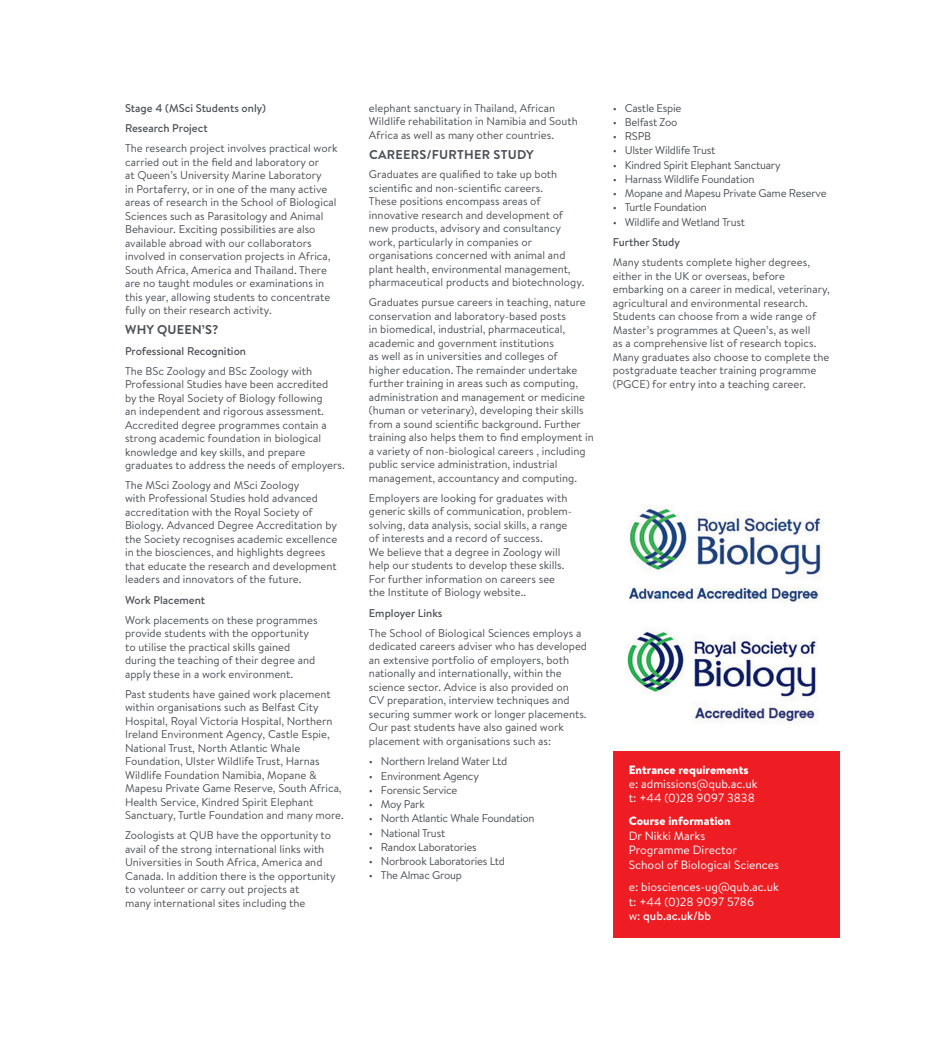
<style>
.page{position:relative;width:935px;height:1041px;background:#fff}
.page>*{position:absolute;margin:0;border:0;box-sizing:border-box;transform-origin:0 0}
.Subhead{font:700 12.75px "Brandon Text";letter-spacing:.02em;color:#4b5157}
.DB_Contact_1{font:12px/14.4px "Brandon Text";color:#fff}
.DB_Contact_2{font:12px/14.4px "Brandon Text";color:#fff}
.Bodytext1{font:11.25px/13.5px "Brandon Text";color:#4b5157}
.Bodytext1-2{font:11.25px "Brandon Text";letter-spacing:-.02em;color:#4b5157}
.Minorhead{font:500 11.25px "Brandon Text";color:#4b5157}
.s1{font-weight:900}
.s2{font-weight:500}
</style>
<div class="page">
<div style="left:613px;top:751px;width:226px;height:187px;background:#ee1d23"></div>
<img style="left:627px;top:631px;width:190px;height:92px">
<img style="left:628px;top:506px;width:194px;height:96px">
<div style="left:24px;top:512px;width:17px;height:17px;border:2px solid #fff;border-radius:50%"></div>
<div style="left:27px;top:515px;width:11px;height:11px;border:2px solid #fff;border-radius:50%"></div>
<p class="Minorhead" style="left:125px;top:100px;width:142px">Stage 4 (MSci Students only)</p>
<p class="Minorhead" style="left:125px;top:121px;width:84px">Research Project</p>
<p class="Bodytext1" style="left:125px;top:141px;width:214px">The research project involves practical work carried out in the field and laboratory or<br>at Queen’s University Marine Laboratory<br>in Portaferry, or in one of the many active areas of research in the School of Biological Sciences such as Parasitology and Animal Behaviour. Exciting possibilities are also available abroad with our collaborators involved in conservation projects in Africa, South Africa, America and Thailand. There are no taught modules or examinations in this year, allowing students to concentrate fully on their research activity.</p>
<p class="Subhead" style="left:125px;top:321px;width:95px">WHY QUEEN’S?</p>
<p class="Minorhead" style="left:125px;top:343px;width:122px">Professional Recognition</p>
<p class="Bodytext1" style="left:125px;top:364px;width:221px">The BSc Zoology and BSc Zoology with Professional Studies have been accredited<br>by the Royal Society of Biology following<br>an independent and rigorous assessment.<br>Accredited degree programmes contain a strong academic foundation in biological knowledge and key skills, and prepare graduates to address the needs of employers.</p>
<p class="Bodytext1" style="left:125px;top:478px;width:214px">The MSci Zoology and MSci Zoology<br>with Professional Studies hold advanced accreditation with the Royal Society of Biology. Advanced Degree Accreditation by the Society recognises academic excellence in the biosciences, and highlights degrees that educate the research and development leaders and innovators of the future.</p>
<p class="Minorhead" style="left:125px;top:592px;width:81px">Work Placement</p>
<p class="Bodytext1" style="left:125px;top:613px;width:194px">Work placements on these programmes provide students with the opportunity to utilise the practical skills gained during the teaching of their degree and apply these in a work environment.</p>
<p class="Bodytext1" style="left:125px;top:687px;width:220px">Past students have gained work placement within organisations such as Belfast City Hospital, Royal Victoria Hospital, Northern Ireland Environment Agency, Castle Espie, National Trust, North Atlantic Whale Foundation, Ulster Wildlife Trust, Harnas Wildlife Foundation Namibia, Mopane &amp; Mapesu Private Game Reserve, South Africa, Health Service, Kindred Spirit Elephant Sanctuary, Turtle Foundation and many more.</p>
<p class="Bodytext1" style="left:125px;top:828px;width:212px">Zoologists at QUB have the opportunity to avail of the strong international links with Universities in South Africa, America and Canada. In addition there is the opportunity to volunteer or carry out projects at<br>many international sites including the</p>
<p class="Bodytext1" style="left:369px;top:101px;width:210px">elephant sanctuary in Thailand, African<br>Wildlife rehabilitation in Namibia and South<br>Africa as well as many other countries.</p>
<p class="Subhead" style="left:369px;top:145px;width:166px">CAREERS/FURTHER STUDY</p>
<p class="Bodytext1" style="left:369px;top:167px;width:217px">Graduates are qualified to take up both scientific and non-scientific careers.<br>These positions encompass areas of innovative research and development of new products, advisory and consultancy work, particularly in companies or organisations concerned with animal and plant health, environmental management, pharmaceutical products and biotechnology.</p>
<p class="Bodytext1" style="left:369px;top:295px;width:226px">Graduates pursue careers in teaching, nature conservation and laboratory-based posts<br>in biomedical, industrial, pharmaceutical, academic and government institutions<br>as well as in universities and colleges of<br>higher education. The remainder undertake further training in areas such as computing, administration and management or medicine (human or veterinary), developing their skills from a sound scientific background. Further training also helps them to find employment in a variety of non-biological careers , including public service administration, industrial management, accountancy and computing.</p>
<p class="Bodytext1" style="left:369px;top:491px;width:205px">Employers are looking for graduates with generic skills of communication, problem&shy;solving, data analysis, social skills, a range of interests and a record of success.<br>We believe that a degree in Zoology will help our students to develop these skills.<br>For further information on careers see the Institute of Biology website..</p>
<p class="Minorhead" style="left:369px;top:605px;width:75px">Employer Links</p>
<p class="Bodytext1" style="left:369px;top:626px;width:220px">The School of Biological Sciences employs a dedicated careers adviser who has developed an extensive portfolio of employers, both nationally and internationally, within the science sector. Advice is also provided on<br>CV preparation, interview techniques and securing summer work or longer placements.<br>Our past students have also gained work placement with organisations such as:</p>
<p class="Bodytext1-2" style="left:369px;top:754px;width:140px">• Northern Ireland Water Ltd</p>
<p class="Bodytext1-2" style="left:369px;top:768px;width:112px">• Environment Agency</p>
<p class="Bodytext1-2" style="left:369px;top:782px;width:90px">• Forensic Service</p>
<p class="Bodytext1" style="left:369px;top:797px;width:57px">• Moy Park</p>
<p class="Bodytext1-2" style="left:369px;top:811px;width:167px">• North Atlantic Whale Foundation</p>
<p class="Bodytext1-2" style="left:369px;top:825px;width:78px">• National Trust</p>
<p class="Bodytext1-2" style="left:369px;top:839px;width:109px">• Randox Laboratories</p>
<p class="Bodytext1-2" style="left:369px;top:853px;width:137px">• Norbrook Laboratories Ltd</p>
<p class="Bodytext1-2" style="left:369px;top:868px;width:95px">• The Almac Group</p>
<p class="Bodytext1-2" style="left:613px;top:100px;width:70px">• Castle Espie</p>
<p class="Bodytext1-2" style="left:613px;top:114px;width:66px">• Belfast Zoo</p>
<p class="Bodytext1" style="left:613px;top:129px;width:40px">• RSPB</p>
<p class="Bodytext1-2" style="left:613px;top:143px;width:104px">• Ulster Wildlife Trust</p>
<p class="Bodytext1-2" style="left:613px;top:157px;width:169px">• Kindred Spirit Elephant Sanctuary</p>
<p class="Bodytext1-2" style="left:613px;top:171px;width:143px">• Harnass Wildlife Foundation</p>
<p class="Bodytext1-2" style="left:613px;top:186px;width:215px">• Mopane and Mapesu Private Game Reserve</p>
<p class="Bodytext1-2" style="left:613px;top:200px;width:96px">• Turtle Foundation</p>
<p class="Bodytext1-2" style="left:613px;top:214px;width:134px">• Wildlife and Wetland Trust</p>
<p class="Minorhead" style="left:613px;top:235px;width:69px">Further Study</p>
<p class="Bodytext1" style="left:613px;top:255px;width:219px">Many students complete higher degrees, either in the UK or overseas, before embarking on a career in medical, veterinary, agricultural and environmental research.<br>Students can choose from a wide range of Master’s programmes at Queen’s, as well<br>as a comprehensive list of research topics.<br>Many graduates also choose to complete the postgraduate teacher training programme (PGCE) for entry into a teaching career.</p>
<p class="DB_Contact_1" style="left:629px;top:762px;width:130px"><span class="s1">Entrance requirements </span>e: admissions@qub.ac.uk t: +44 (0)28 9097 3838</p>
<p class="DB_Contact_1" style="left:629px;top:814px;width:152px"><span class="s1">Course information<br></span>Dr Nikki Marks<br>Programme Director<br>School of Biological Sciences</p>
<p class="DB_Contact_2" style="left:629px;top:880px;width:152px">e: biosciences-ug@qub.ac.uk t: +44 (0)28 9097 5786<br>w: <span class="s2">qub.ac.uk/bb</span></p>
</div>
